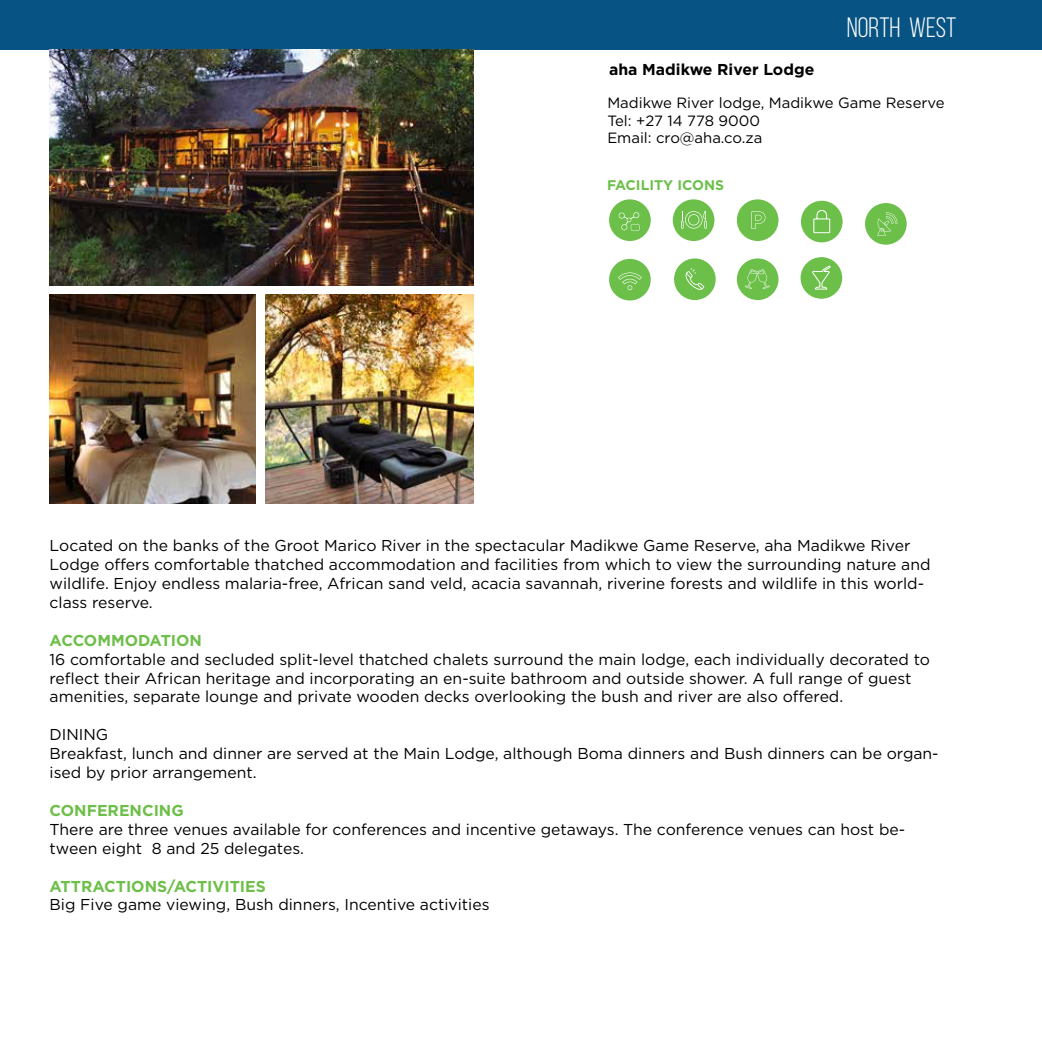
<style>
.page{position:relative;width:1042px;height:1042px;background:#fff}
.page>*{position:absolute;margin:0;border:0;box-sizing:border-box;transform-origin:0 0}
.t1{font:28px "Bebas Neue";color:#fff}
.t2{font:15.75px/18.9px "Gotham";color:#000}
.t3{font:700 15.75px "Gotham";color:#6ebf4a}
.t4{font:700 15.75px "Gotham";color:#000}
.t5{font:700 15.75px "Gotham";color:#6ebe4a}
.t6{font:14.88px/17.8px "Gotham";color:#000}
.t7{font:700 14px "Gotham";color:#6cc04a}
</style>
<div class="page">
<div style="left:0;top:0;width:1042px;height:49px;background:#075383"></div>
<img style="left:50px;top:50px;width:424px;height:235px">
<img style="left:50px;top:295px;width:205px;height:209px">
<img style="left:265px;top:294px;width:209px;height:210px">
<div style="left:673px;top:199px;width:41px;height:42px;background:#6cc04a;border-radius:50%"></div>
<svg style="left:681px;top:211px;width:25px;height:18px"></svg>
<div style="left:609px;top:259px;width:42px;height:41px;background:#6cc04a;border-radius:50%"></div>
<svg style="left:618px;top:272px;width:24px;height:18px"></svg>
<div style="left:674px;top:258px;width:42px;height:42px;background:#6cc04a;border-radius:50%"></div>
<svg style="left:685px;top:268px;width:19px;height:22px"></svg>
<div style="left:609px;top:199px;width:42px;height:42px;background:#6cc04a;border-radius:50%"></div>
<svg style="left:619px;top:212px;width:20px;height:19px"></svg>
<div style="left:737px;top:258px;width:41px;height:42px;background:#6cc04a;border-radius:50%"></div>
<svg style="left:745px;top:269px;width:25px;height:20px"></svg>
<div style="left:737px;top:199px;width:41px;height:42px;background:#6cc04a;border-radius:50%"></div>
<svg style="left:751px;top:211px;width:14px;height:18px"></svg>
<div style="left:865px;top:203px;width:41px;height:42px;background:#6cc04a;border-radius:50%"></div>
<svg style="left:877px;top:212px;width:20px;height:24px"></svg>
<div style="left:800px;top:257px;width:42px;height:42px;background:#6cc04a;border-radius:50%"></div>
<svg style="left:812px;top:265px;width:19px;height:25px"></svg>
<div style="left:801px;top:201px;width:41px;height:41px;background:#6cc04a;border-radius:50%"></div>
<svg style="left:813px;top:210px;width:17px;height:23px"></svg>
<p class="t4" style="left:609px;top:59px;width:207px">aha Madikwe River Lodge</p>
<h1 class="t1" style="left:847px;top:13px;width:111px">NORTH WEST</h1>
<p class="t6" style="left:607px;top:93px;width:339px">Madikwe River lodge, Madikwe Game Reserve<br>Tel: +27 14 778 9000<br>Email: cro@aha.co.za</p>
<p class="t7" style="left:607px;top:176px;width:118px">FACILITY ICONS</p>
<p class="t2" style="left:50px;top:536px;width:882px">Located on the banks of the Groot Marico River in the spectacular Madikwe Game Reserve, aha Madikwe River Lodge offers comfortable thatched accommodation and facilities from which to view the surrounding nature and wildlife. Enjoy endless malaria-free, African sand veld, acacia savannah, riverine forests and wildlife in this world&shy;class reserve.</p>
<p class="t5" style="left:50px;top:630px;width:154px">ACCOMMODATION</p>
<p class="t2" style="left:50px;top:649px;width:882px">16 comfortable and secluded split-level thatched chalets surround the main lodge, each individually decorated to reflect their African heritage and incorporating an en-suite bathroom and outside shower. A full range of guest amenities, separate lounge and private wooden decks overlooking the bush and river are also offered.</p>
<p class="t2" style="left:50px;top:725px;width:890px">DINING<br>Breakfast, lunch and dinner are served at the Main Lodge, although Boma dinners and Bush dinners can be organ&shy;ised by prior arrangement.</p>
<p class="t3" style="left:50px;top:800px;width:136px">CONFERENCING</p>
<p class="t2" style="left:50px;top:819px;width:857px">There are three venues available for conferences and incentive getaways. The conference venues can host be&shy;tween eight 8 and 25 delegates.</p>
<p class="t3" style="left:50px;top:875px;width:218px">ATTRACTIONS/ACTIVITIES</p>
<p class="t2" style="left:50px;top:895px;width:441px">Big Five game viewing, Bush dinners, Incentive activities</p>
</div>
